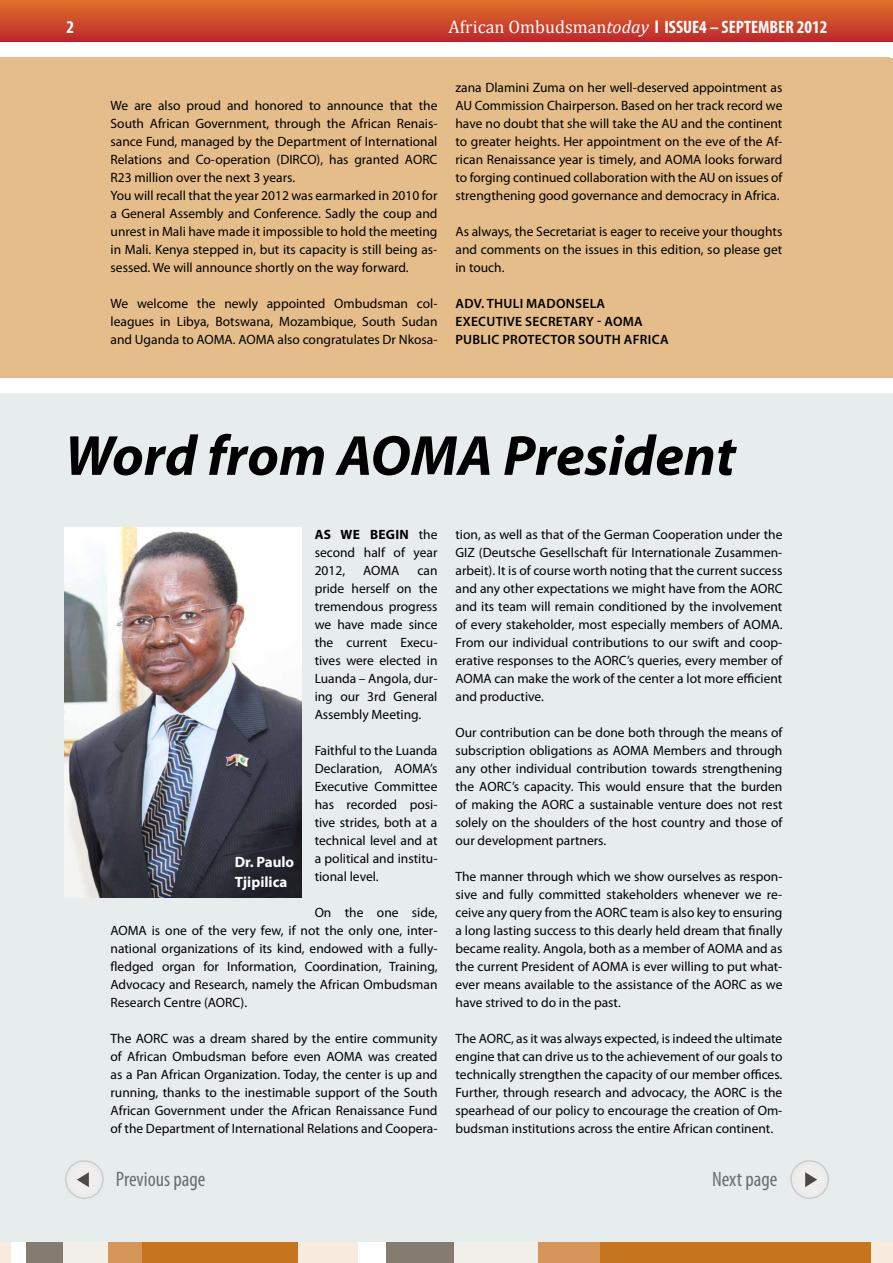
<style>
.page{position:relative;width:893px;height:1263px;background:#fff}
.page>*{position:absolute;margin:0;border:0;box-sizing:border-box;transform-origin:0 0}
.t1{font:italic 700 57px "Myriad Pro";color:#000}
.t2{font:condensed 21px "Myriad Pro";color:#6d6e71}
.t3{font:700 condensed 18px "Myriad Pro";color:#fff}
.t4{font:700 15px/19.5px "Myriad Pro";color:#fff}
.t5{font:13.5px/18px "Myriad Pro";color:#000;text-align:justify}
.t6{font:600 13.5px/18px "Myriad Pro";letter-spacing:.02em;color:#000}
.s1{font-family:"Cambria";font-weight:400;font-stretch:normal}
.s2{font-family:"Cambria";font-weight:400;font-style:italic;font-stretch:normal}
.s3{font-weight:700}
</style>
<div class="page">
<div style="left:0;top:42px;width:893px;height:802px;background:#e5bd8a"></div>
<div style="left:0;top:386px;width:893px;height:877px;background:#e7edec"></div>
<div style="left:0;top:0;width:893px;height:42px;background:linear-gradient(to bottom,#df7228,#bf282e)"></div>
<div style="left:0;top:42px;width:893px;height:15px;background:#fff"></div>
<svg style="left:790px;top:1160px;width:39px;height:39px"></svg>
<svg style="left:65px;top:1160px;width:39px;height:39px"></svg>
<div style="left:0;top:1243px;width:309px;height:20px;background:#f8eadc"></div>
<div style="left:11px;top:1243px;width:298px;height:20px;background:#fff"></div>
<div style="left:26px;top:1243px;width:283px;height:20px;background:#857c6f"></div>
<div style="left:63px;top:1243px;width:246px;height:20px;background:#f2eeea"></div>
<div style="left:108px;top:1243px;width:201px;height:20px;background:#d79659"></div>
<div style="left:142px;top:1243px;width:167px;height:20px;background:#c7741f"></div>
<div style="left:298px;top:1243px;width:595px;height:20px;background:#f8eadc"></div>
<div style="left:358px;top:1243px;width:535px;height:20px;background:#fff"></div>
<div style="left:386px;top:1243px;width:507px;height:20px;background:#857c6f"></div>
<div style="left:455px;top:1243px;width:438px;height:20px;background:#f2eeea"></div>
<div style="left:538px;top:1243px;width:355px;height:20px;background:#d79659"></div>
<div style="left:601px;top:1243px;width:292px;height:20px;background:#c7741f"></div>
<div style="left:0;top:378px;width:893px;height:15px;background:#fff"></div>
<div style="left:867px;top:0;width:26px;height:42px;background:linear-gradient(to bottom,#df7228,#bf282e)"></div>
<div style="left:872px;top:1243px;width:21px;height:20px;background:#f8eadc"></div>
<img style="left:65px;top:528px;width:237px;height:370px">
<h3 class="t3" style="left:67px;top:16px;width:9px">2</h3>
<h3 class="t3" style="left:449px;top:16px;width:380px"><span class="s1">African Ombudsman</span><span class="s2">today</span> l ISSUE4 – SEPTEMBER 2012</h3>
<p class="t5" style="left:111px;top:97px;width:328px;text-align:left">We are also proud and honored to announce that the South African Government, through the African Renais&shy;sance Fund, managed by the Department of International Relations and Co-operation (DIRCO), has granted AORC R23 million over the next 3 years.<br>You will recall that the year 2012 was earmarked in 2010 for a General Assembly and Conference. Sadly the coup and unrest in Mali have made it impossible to hold the meeting in Mali. Kenya stepped in, but its capacity is still being as&shy;sessed. We will announce shortly on the way forward.</p>
<p class="t5" style="left:111px;top:295px;width:328px">We welcome the newly appointed Ombudsman col&shy;leagues in Libya, Botswana, Mozambique, South Sudan and Uganda to AOMA. AOMA also congratulates Dr Nkosa-</p>
<p class="t5" style="left:455px;top:79px;width:328px">zana Dlamini Zuma on her well-deserved appointment as AU Commission Chairperson. Based on her track record we have no doubt that she will take the AU and the continent to greater heights. Her appointment on the eve of the Af&shy;rican Renaissance year is timely, and AOMA looks forward to forging continued collaboration with the AU on issues of strengthening good governance and democracy in Africa.</p>
<p class="t5" style="left:455px;top:223px;width:328px">As always, the Secretariat is eager to receive your thoughts and comments on the issues in this edition, so please get in touch.</p>
<p class="t6" style="left:455px;top:294px;width:189px">ADV. THULI MADONSELA<br>EXECUTIVE SECRETARY - AOMA<br>PUBLIC PROTECTOR SOU</p>
<p class="t6" style="left:604px;top:330px;width:66px">TH AFRICA</p>
<h1 class="t1" style="left:65px;top:419px;width:672px">Word from AOMA President</h1>
<p class="t5" style="left:315px;top:525px;width:124px"><span class="s3">As we begin</span> the second half of year 2012,</p>
<p class="t5" style="left:363px;top:561px;width:38px">AOMA</p>
<p class="t5" style="left:315px;top:561px;width:124px;text-indent:103px">can pride herself on the tremendous progress we have made since the current Execu&shy;tives were elected in Luanda – Angola, dur&shy;ing our 3rd General Assembly Meeting.</p>
<p class="t5" style="left:315px;top:741px;width:124px">Faithful to the Luanda Declaration, AOMA’s Executive Committee has recorded posi&shy;tive strides, both at a technical level and at a political and institu&shy;tional level.</p>
<p class="t5" style="left:111px;top:903px;width:328px;text-indent:204px">On the one side, AOMA is one of the very few, if not the only one, inter&shy;national organizations of its kind, endowed with a fully&shy;fledged organ for Information, Coordination, Training, Advocacy and Research, namely the African Ombudsman Research Centre (AORC).</p>
<p class="t5" style="left:111px;top:1029px;width:328px">The AORC was a dream shared by the entire community of African Ombudsman before even AOMA was created as a Pan African Organization. Today, the center is up and running, thanks to the inestimable support of the South African Government under the African Renaissance Fund of the Department of International Relations and Coopera-</p>
<p class="t4" style="left:235px;top:852px;width:61px">Dr. Paulo<br>Tjipilica</p>
<p class="t5" style="left:455px;top:525px;width:328px">tion, as well as that of the German Cooperation under the GIZ (Deutsche Gesellschaft für Internationale Zusammen&shy;arbeit). It is of course worth noting that the current success and any other expectations we might have from the AORC and its team will remain conditioned by the involvement of every stakeholder, most especially members of AOMA.<br>From our individual contributions to our swift and coop&shy;erative responses to the AORC’s queries, every member of AOMA can make the work of the center a lot more efficient and productive.</p>
<p class="t5" style="left:455px;top:723px;width:328px">Our contribution can be done both through the means of subscription obligations as AOMA Members and through any other individual contribution towards strengthening the AORC’s capacity. This would ensure that the burden of making the AORC a sustainable venture does not rest solely on the shoulders of the host country and those of our development partners.</p>
<p class="t5" style="left:455px;top:867px;width:328px">The manner through which we show ourselves as respon&shy;sive and fully committed stakeholders whenever we re&shy;ceive any query from the AORC team is also key to ensuring a long lasting success to this dearly held dream that finally became reality. Angola, both as a member of AOMA and as the current President of AOMA is ever willing to put what&shy;ever means available to the assistance of the AORC as we have strived to do in the past.</p>
<p class="t5" style="left:455px;top:1029px;width:328px">The AORC, as it was always expected, is indeed the ultimate engine that can drive us to the achievement of our goals to technically strengthen the capacity of our member offices.<br>Further, through research and advocacy, the AORC is the spearhead of our policy to encourage the creation of Om&shy;budsman institutions across the entire African continent.</p>
<h2 class="t2" style="left:116px;top:1166px;width:91px">Previous page</h2>
<h2 class="t2" style="left:712px;top:1166px;width:67px">Next page</h2>
</div>
